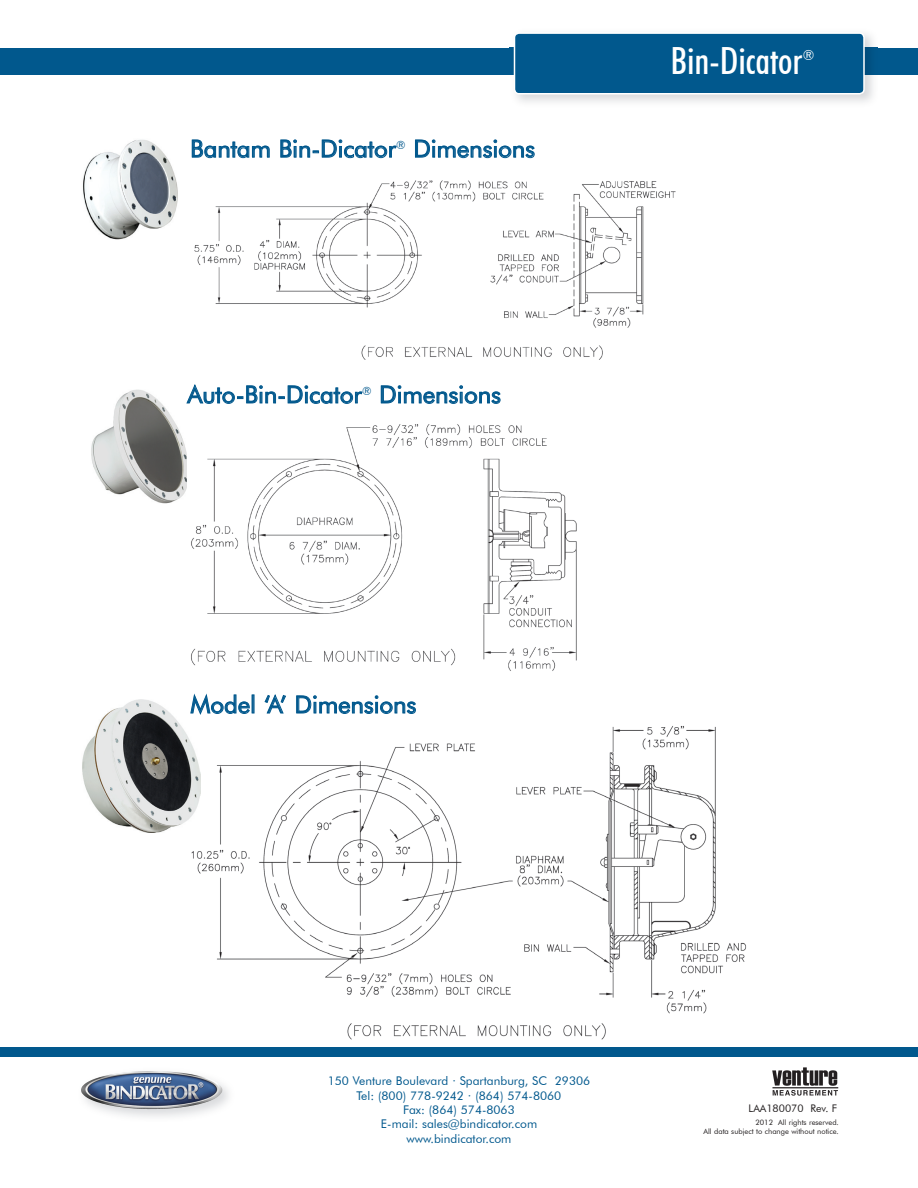
<style>
.page{position:relative;width:918px;height:1188px;background:#fff}
.page>*{position:absolute;margin:0;border:0;box-sizing:border-box;transform-origin:0 0}
.t1{font:500 condensed 37.5px "Futura BT";color:#fff}
.t2{font:24px "Futura BT";color:#01588d}
.t3{font:500 condensed 13.95px "Futura BT";color:#fff}
.t4{font:12px/14.4px "Futura BT";color:#01588d;text-align:center}
.t5{font:10.5px "Futura BT";color:#231f20}
.t6{font:7.5px/9px "Futura BT";color:#231f20;text-align:right}
</style>
<div class="page">
<div style="left:0;top:48px;width:918px;height:27px;background:#01588d"></div>
<img style="left:510px;top:34px;width:368px;height:68px">
<img style="left:510px;top:48px;width:368px;height:27px">
<div style="left:514px;top:33px;width:350px;height:61px;background:#01588d;border-radius:5px"></div>
<div style="left:514px;top:32px;width:351px;height:63px;border:2px solid #fff;border-radius:5px"></div>
<svg style="left:772px;top:1067px;width:66px;height:29px"></svg>
<hr style="left:772px;top:1087px;width:66px;height:1px;background:#231f20">
<img style="left:87px;top:1071px;width:142px;height:46px">
<img style="left:81px;top:1071px;width:71px;height:31px">
<div style="left:0;top:1047px;width:918px;height:10px;background:#01588d"></div>
<img style="left:191px;top:726px;width:556px;height:314px">
<img style="left:82px;top:700px;width:119px;height:132px">
<svg style="left:190px;top:693px;width:64px;height:23px"></svg>
<svg style="left:264px;top:694px;width:22px;height:20px"></svg>
<svg style="left:296px;top:695px;width:120px;height:19px"></svg>
<img style="left:194px;top:180px;width:482px;height:180px">
<img style="left:83px;top:139px;width:95px;height:100px">
<svg style="left:192px;top:139px;width:78px;height:19px"></svg>
<svg style="left:280px;top:139px;width:117px;height:19px"></svg>
<svg style="left:415px;top:139px;width:120px;height:19px"></svg>
<img style="left:91px;top:390px;width:96px;height:114px">
<img style="left:191px;top:424px;width:386px;height:247px">
<svg style="left:186px;top:384px;width:177px;height:20px"></svg>
<svg style="left:381px;top:385px;width:120px;height:19px"></svg>
<h2 class="t2" style="left:190px;top:134px;width:346px">Bantam Bin-Dicator<sup>®</sup> Dimensions</h2>
<h2 class="t2" style="left:187px;top:380px;width:315px">Auto-Bin-Dicator<sup>®</sup> Dimensions</h2>
<h2 class="t2" style="left:190px;top:690px;width:227px">Model ‘A’ Dimensions</h2>
<h1 class="t1" style="left:671px;top:38px;width:134px">Bin-Dicator</h1>
<p class="t3" style="left:803px;top:47px;width:13px">®</p>
<p class="t4" style="left:328px;top:1074px;width:264px">150 Venture Boulevard · Spartanburg, SC 29306<br>Tel: (800) 778-9242 · (864) 574-8060<br>Fax: (864) 574-8063<br>E-mail: sales@bindicator.com www.bindicator.com</p>
<p class="t5" style="left:749px;top:1102px;width:90px">LAA180070 Rev. F</p>
<p class="t6" style="left:703px;top:1118px;width:137px">2012 All rights reserved.<br>All data subject to change without notice.</p>
</div>
